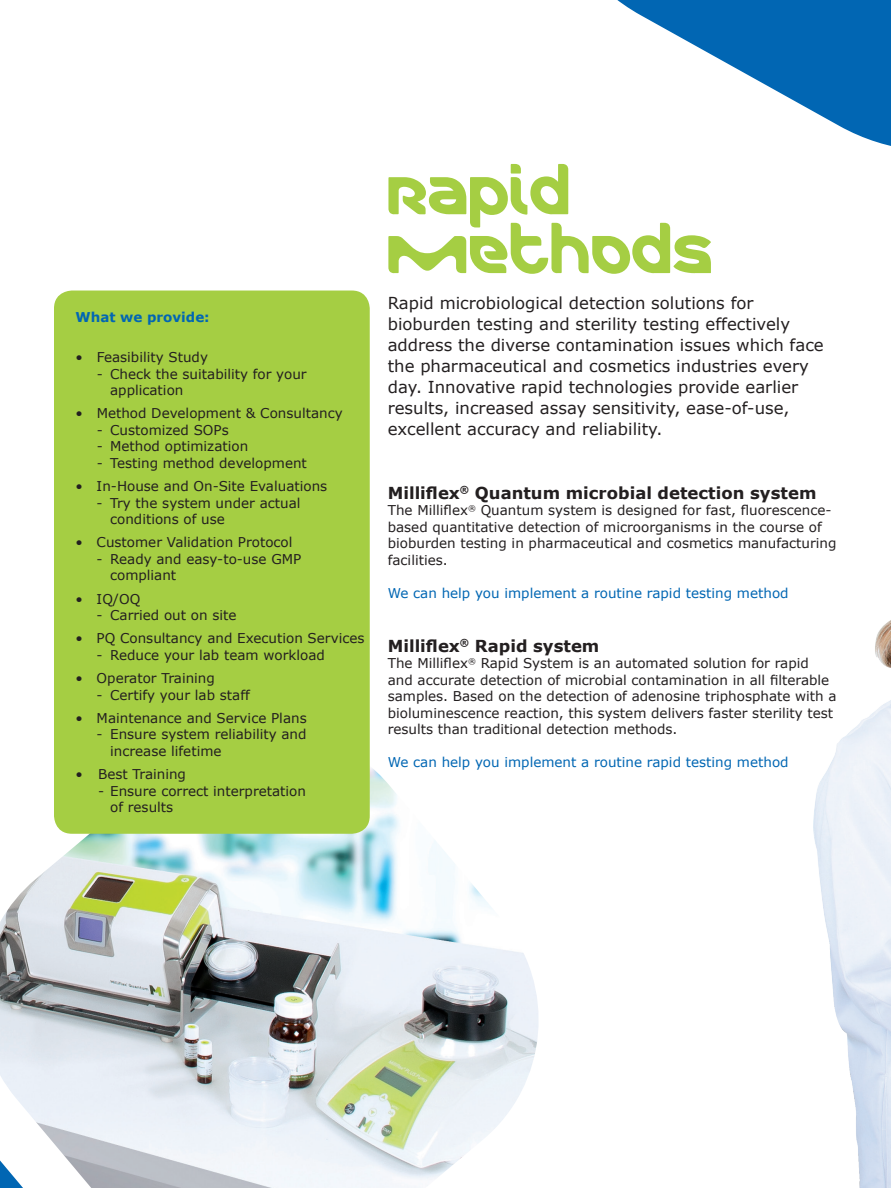
<style>
.page{position:relative;width:891px;height:1188px;background:#fff}
.page>*{position:absolute;margin:0;border:0;box-sizing:border-box;transform-origin:0 0}
.t1{font:54px/58.8px "Merck";color:#a5ce43}
.t2{font:16.5px/21px "Verdana";color:#231f20}
.t3{font:700 16.5px "Verdana";color:#231f20}
.t4{font:13.5px/16.5px "Verdana";color:#231f20}
.t5{font:13.5px "Verdana";color:#0166b3}
.t6{font:700 13.5px "Verdana";color:#0166b3}
</style>
<div class="page">
<img style="left:0;top:768px;width:539px;height:420px">
<div style="left:54px;top:291px;width:316px;height:543px;background:#a5ce43;border-radius:18px"></div>
<img style="left:814px;top:620px;width:77px;height:568px">
<svg style="left:617px;top:0;width:274px;height:146px;fill:#0166b3"></svg>
<p class="t6" style="left:76px;top:308px;width:136px">What we provide:</p>
<p class="t4" style="left:76px;top:349px;width:134px">• Feasibility Study</p>
<p class="t4" style="left:110px;top:365px;width:198px;text-indent:-13px">- Check the suitability for your application</p>
<p class="t4" style="left:76px;top:405px;width:269px">• Method Development &amp; Consultancy</p>
<p class="t4" style="left:97px;top:422px;width:134px">- Customized SOPs</p>
<p class="t4" style="left:97px;top:438px;width:153px">- Method optimization</p>
<p class="t4" style="left:97px;top:455px;width:212px">- Testing method development</p>
<p class="t4" style="left:76px;top:478px;width:253px">• In-House and On-Site Evaluations</p>
<p class="t4" style="left:110px;top:494px;width:192px;text-indent:-14px">- Try the system under actual conditions of use</p>
<p class="t4" style="left:76px;top:534px;width:218px">• Customer Validation Protocol</p>
<p class="t4" style="left:110px;top:551px;width:193px;text-indent:-13px">- Ready and easy-to-use GMP compliant</p>
<p class="t4" style="left:76px;top:590px;width:66px">• IQ/OQ</p>
<p class="t4" style="left:97px;top:607px;width:141px">- Carried out on site</p>
<p class="t4" style="left:76px;top:630px;width:290px">• PQ Consultancy and Execution Services</p>
<p class="t4" style="left:97px;top:647px;width:230px">- Reduce your lab team workload</p>
<p class="t4" style="left:76px;top:670px;width:141px">• Operator Training</p>
<p class="t4" style="left:97px;top:686px;width:155px">- Certify your lab staff</p>
<p class="t4" style="left:76px;top:710px;width:233px">• Maintenance and Service Plans</p>
<p class="t4" style="left:110px;top:726px;width:198px;text-indent:-14px">- Ensure system reliability and increase lifetime</p>
<p class="t4" style="left:76px;top:766px;width:112px">• Best Training</p>
<p class="t4" style="left:110px;top:782px;width:197px;text-indent:-12px">- Ensure correct interpretation of results</p>
<h1 class="t1" style="left:388px;top:166px;width:328px">RAPID<br>METHODS</h1>
<p class="t2" style="left:388px;top:292px;width:438px">Rapid microbiological detection solutions for bioburden testing and sterility testing effectively address the diverse contamination issues which face the pharmaceutical and cosmetics industries every day. Innovative rapid technologies provide earlier results, increased assay sensitivity, ease-of-use, excellent accuracy and reliability.</p>
<p class="t3" style="left:388px;top:481px;width:430px">Milliflex<sup>®</sup> Quantum microbial detection system</p>
<p class="t4" style="left:388px;top:502px;width:450px">The Milliflex<sup>®</sup> Quantum system is designed for fast, fluorescence&shy;based quantitative detection of microorganisms in the course of bioburden testing in pharmaceutical and cosmetics manufacturing facilities.</p>
<p class="t5" style="left:388px;top:583px;width:402px">We can help you implement a routine rapid testing method</p>
<p class="t3" style="left:388px;top:634px;width:213px">Milliflex<sup>®</sup> Rapid system</p>
<p class="t4" style="left:388px;top:655px;width:450px">The Milliflex<sup>®</sup> Rapid System is an automated solution for rapid and accurate detection of microbial contamination in all filterable samples. Based on the detection of adenosine triphosphate with a bioluminescence reaction, this system delivers faster sterility test results than traditional detection methods.</p>
<p class="t5" style="left:388px;top:753px;width:402px">We can help you implement a routine rapid testing method</p>
</div>
